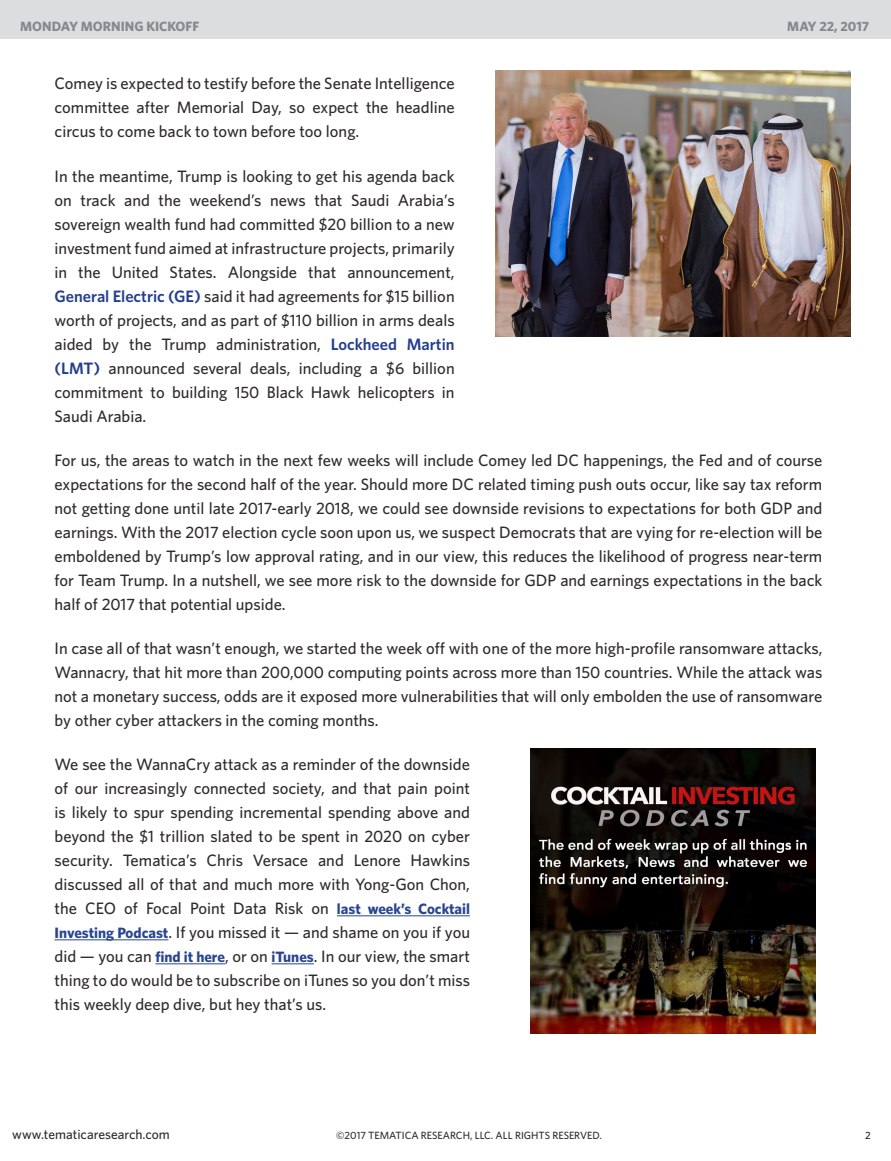
<style>
.page{position:relative;width:891px;height:1161px;background:#fff}
.page>*{position:absolute;margin:0;border:0;box-sizing:border-box;transform-origin:0 0}
.Main_Body_Text{font:500 16.5px/24px "Whitney";color:#2e2b2c;text-align:justify}
.t1{font:700 13.5px "Whitney";color:#87898c}
.Main_Body_Text-2{font:500 13.5px "Whitney";color:#2e2b2c}
.Main_Body_Text-3{font:500 10.5px "Whitney";color:#2e2b2c}
.Main_Body_Text-4{font:500 10.5px "Whitney";color:#231f20}
.s1{font-weight:600;color:#253f8e}
.s2{font-weight:700;font-size:15px;color:#294592}
</style>
<div class="page">
<div style="left:0;top:0;width:891px;height:38px;background:#dcdddf"></div>
<hr style="left:337px;top:915px;width:133px;height:1px;background:#294592">
<hr style="left:55px;top:939px;width:113px;height:1px;background:#294592">
<hr style="left:156px;top:963px;width:69px;height:1px;background:#294592">
<hr style="left:272px;top:963px;width:42px;height:1px;background:#294592">
<img style="left:495px;top:71px;width:355px;height:265px">
<img style="left:531px;top:749px;width:285px;height:285px">
<p class="t1" style="left:20px;top:18px;width:180px">MONDAY MORNING KICKOFF</p>
<p class="t1" style="left:787px;top:18px;width:83px">MAY 22, 2017</p>
<p class="Main_Body_Text" style="left:55px;top:71px;width:402px">Comey is expected to testify before the Senate Intelligence committee after Memorial Day, so expect the headline circus to come back to town before too long.</p>
<p class="Main_Body_Text" style="left:55px;top:164px;width:402px">In the meantime, Trump is looking to get his agenda back on track and the weekend’s news that Saudi Arabia’s sovereign wealth fund had committed $20 billion to a new investment fund aimed at infrastructure projects, primarily in the United States. Alongside that announcement, <span class="s1">General Electric (GE)</span> said it had agreements for $15 billion worth of projects, and as part of $110 billion in arms deals aided by the Trump administration, <span class="s1">Lockheed Martin (LMT)</span> announced several deals, including a $6 billion commitment to building 150 Black Hawk helicopters in Saudi Arabia.</p>
<p class="Main_Body_Text" style="left:55px;top:448px;width:769px">For us, the areas to watch in the next few weeks will include Comey led DC happenings, the Fed and of course expectations for the second half of the year. Should more DC related timing push outs occur, like say tax reform not getting done until late 2017-early 2018, we could see downside revisions to expectations for both GDP and earnings. With the 2017 election cycle soon upon us, we suspect Democrats that are vying for re-election will be emboldened by Trump’s low approval rating, and in our view, this reduces the likelihood of progress near-term for Team Trump. In a nutshell, we see more risk to the downside for GDP and earnings expectations in the back half of 2017 that potential upside.</p>
<p class="Main_Body_Text" style="left:55px;top:636px;width:769px">In case all of that wasn’t enough, we started the week off with one of the more high-profile ransomware attacks, Wannacry, that hit more than 200,000 computing points across more than 150 countries. While the attack was not a monetary success, odds are it exposed more vulnerabilities that will only embolden the use of ransomware by other cyber attackers in the coming months.</p>
<p class="Main_Body_Text" style="left:55px;top:752px;width:417px">We see the WannaCry attack as a reminder of the downside of our increasingly connected society, and that pain point is likely to spur spending incremental spending above and beyond the $1 trillion slated to be spent in 2020 on cyber security. Tematica’s Chris Versace and Lenore Hawkins discussed all of that and much more with Yong-Gon Chon, the CEO of Focal Point Data Risk on <span class="s2">last week’s Cocktail Investing Podcast</span>. If you missed it — and shame on you if you did — you can <span class="s2">find it here</span>, or on <span class="s2">iTunes</span>. In our view, the smart thing to do would be to subscribe on iTunes so you don’t miss this weekly deep dive, but hey that’s us.</p>
<p class="Main_Body_Text-2" style="left:12px;top:1125px;width:159px">www.tematicaresearch.com</p>
<p class="Main_Body_Text-3" style="left:336px;top:1128px;width:267px">©2017 TEMATICA RESEARCH, LLC. ALL RIGHTS RESERVED.</p>
<p class="Main_Body_Text-4" style="left:865px;top:1128px;width:7px">2</p>
</div>
